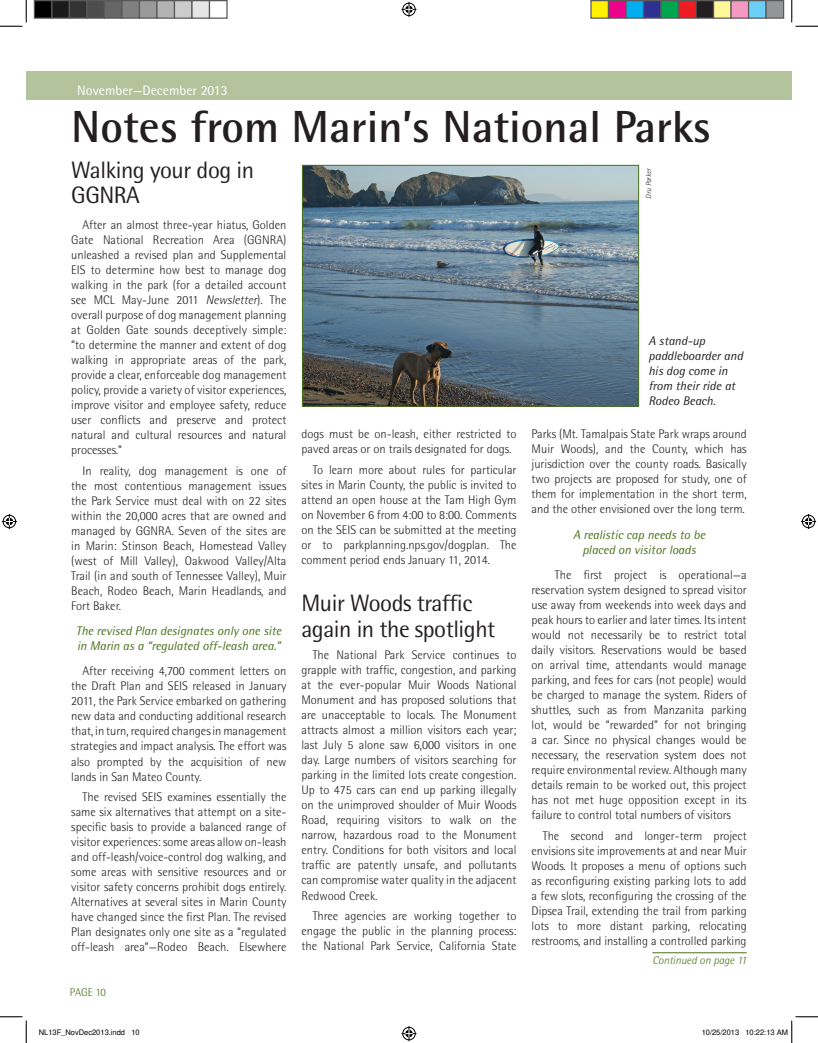
<style>
.page{position:relative;width:818px;height:1043px;background:#fff}
.page>*{position:absolute;margin:0;border:0;box-sizing:border-box;transform-origin:0 0}
.t1{font:700 45px "Rotis Semi Sans Std";color:#231f20}
.t2{font:23.75px/25px "Rotis Semi Sans Std";letter-spacing:-.02em;color:#231f20}
.t3{font:13.75px "Rotis Semi Sans Std";color:#fff}
.t4{font:300 12.5px/15px "Rotis Semi Sans Std";color:#231f20;text-align:justify}
.t5{font:italic 12.5px/15px "Rotis Semi Sans Std";color:#4b711c}
.t6{font:italic 12.5px/15px "Rotis Semi Sans Std";color:#231f20}
.t7{font:italic 300 11.25px "Rotis Semi Sans Std";color:#4b711c}
.t8{font:300 11.25px "Rotis Semi Sans Std";letter-spacing:-.01em;color:#4b711c}
.t9{font:7.5px "Helvetica";color:#000}
.t10{font:italic 300 7.5px "Rotis Semi Sans Std";color:#231f20}
.s1{font-style:italic}
</style>
<div class="page">
<div style="left:26px;top:71px;width:765px;height:28px;background:#b3c49c"></div>
<hr style="left:652px;top:952px;width:94px;height:1px;background:#4b711c">
<img style="left:304px;top:167px;width:333px;height:237px">
<div style="left:302px;top:165px;width:337px;height:241px;border:1px solid #4b711c"></div>
<svg style="left:0;top:0;width:27px;height:27px"></svg>
<svg style="left:0;top:1016px;width:27px;height:26px"></svg>
<svg style="left:791px;top:0;width:27px;height:27px"></svg>
<svg style="left:401px;top:2px;width:15px;height:15px"></svg>
<svg style="left:401px;top:1026px;width:15px;height:15px"></svg>
<svg style="left:2px;top:514px;width:15px;height:15px"></svg>
<svg style="left:801px;top:514px;width:15px;height:15px"></svg>
<div style="left:34px;top:1px;width:18px;height:17px;background:#000"></div>
<div style="left:34px;top:0;width:18px;height:19px;border:1px solid #595959"></div>
<div style="left:52px;top:1px;width:17px;height:17px;background:#1a1a1a"></div>
<div style="left:51px;top:0;width:19px;height:19px;border:1px solid #595959"></div>
<div style="left:69px;top:1px;width:18px;height:17px;background:#333"></div>
<div style="left:69px;top:0;width:19px;height:19px;border:1px solid #595959"></div>
<div style="left:87px;top:1px;width:17px;height:17px;background:#4d4d4d"></div>
<div style="left:86px;top:0;width:19px;height:19px;border:1px solid #595959"></div>
<div style="left:104px;top:1px;width:18px;height:17px;background:#666"></div>
<div style="left:104px;top:0;width:18px;height:19px;border:1px solid #595959"></div>
<div style="left:122px;top:1px;width:17px;height:17px;background:#808080"></div>
<div style="left:121px;top:0;width:19px;height:19px;border:1px solid #595959"></div>
<div style="left:139px;top:1px;width:18px;height:17px;background:#999"></div>
<div style="left:139px;top:0;width:19px;height:19px;border:1px solid #595959"></div>
<div style="left:157px;top:1px;width:17px;height:17px;background:#b3b3b3"></div>
<div style="left:156px;top:0;width:19px;height:19px;border:1px solid #595959"></div>
<div style="left:174px;top:1px;width:18px;height:17px;background:#ccc"></div>
<div style="left:174px;top:0;width:18px;height:19px;border:1px solid #595959"></div>
<div style="left:192px;top:1px;width:17px;height:17px;background:#e6e6e6"></div>
<div style="left:191px;top:0;width:19px;height:19px;border:1px solid #595959"></div>
<div style="left:209px;top:0;width:19px;height:19px;border:1px solid #595959"></div>
<div style="left:591px;top:1px;width:17px;height:17px;background:#fff101"></div>
<div style="left:590px;top:0;width:19px;height:19px;border:1px solid #595959"></div>
<div style="left:608px;top:1px;width:18px;height:17px;background:#ed028c"></div>
<div style="left:608px;top:0;width:18px;height:19px;border:1px solid #595959"></div>
<div style="left:626px;top:1px;width:17px;height:17px;background:#00aeef"></div>
<div style="left:625px;top:0;width:19px;height:19px;border:1px solid #595959"></div>
<div style="left:643px;top:1px;width:18px;height:17px;background:#2e3092"></div>
<div style="left:642px;top:0;width:19px;height:19px;border:1px solid #595959"></div>
<div style="left:661px;top:1px;width:17px;height:17px;background:#00a54f"></div>
<div style="left:660px;top:0;width:19px;height:19px;border:1px solid #595959"></div>
<div style="left:678px;top:1px;width:18px;height:17px;background:#ee1d23"></div>
<div style="left:678px;top:0;width:18px;height:19px;border:1px solid #595959"></div>
<div style="left:696px;top:1px;width:17px;height:17px;background:#231f20"></div>
<div style="left:695px;top:0;width:19px;height:19px;border:1px solid #595959"></div>
<div style="left:713px;top:1px;width:18px;height:17px;background:#fff79a"></div>
<div style="left:712px;top:0;width:19px;height:19px;border:1px solid #595959"></div>
<div style="left:731px;top:1px;width:17px;height:17px;background:#f499c2"></div>
<div style="left:730px;top:0;width:19px;height:19px;border:1px solid #595959"></div>
<div style="left:748px;top:1px;width:18px;height:17px;background:#6bcff6"></div>
<div style="left:748px;top:0;width:18px;height:19px;border:1px solid #595959"></div>
<div style="left:766px;top:1px;width:17px;height:17px;background:#939598"></div>
<div style="left:765px;top:0;width:19px;height:19px;border:1px solid #595959"></div>
<svg style="left:791px;top:1016px;width:27px;height:26px"></svg>
<p class="t3" style="left:77px;top:82px;width:152px">November—December 2013</p>
<h1 class="t1" style="left:71px;top:99px;width:641px">Notes from Marin’s National Parks</h1>
<h2 class="t2" style="left:71px;top:157px;width:184px">Walking your dog in<br>GGNRA</h2>
<p class="t4" style="left:71px;top:217px;width:217px;text-indent:11px">After an almost three-year hiatus, Golden Gate National Recreation Area (GGNRA) unleashed a revised plan and Supplemental EIS to determine how best to manage dog walking in the park (for a detailed account see MCL May-June 2011 <span class="s1">Newsletter</span>). The overall purpose of dog management planning at Golden Gate sounds deceptively simple: “to determine the manner and extent of dog walking in appropriate areas of the park, provide a clear, enforceable dog management policy, provide a variety of visitor experiences, improve visitor and employee safety, reduce user conflicts and preserve and protect natural and cultural resources and natural processes.”</p>
<p class="t4" style="left:71px;top:463px;width:217px;text-indent:11px">In reality, dog management is one of the most contentious management issues the Park Service must deal with on 22 sites within the 20,000 acres that are owned and managed by GGNRA. Seven of the sites are in Marin: Stinson Beach, Homestead Valley (west of Mill Valley), Oakwood Valley/Alta Trail (in and south of Tennessee Valley), Muir Beach, Rodeo Beach, Marin Headlands, and Fort Baker.</p>
<p class="t10" style="left:644px;top:199px;width:32px;rotate:-90deg">Dru Parker</p>
<p class="t6" style="left:648px;top:332px;width:96px">A stand-up paddleboarder and his dog come in from their ride at<br>Rodeo Beach.</p>
<p class="t4" style="left:531px;top:426px;width:217px">Parks (Mt. Tamalpais State Park wraps around Muir Woods), and the County, which has jurisdiction over the county roads. Basically two projects are proposed for study, one of them for implementation in the short term, and the other envisioned over the long term.</p>
<p class="t4" style="left:301px;top:426px;width:217px">dogs must be on-leash, either restricted to paved areas or on trails designated for dogs.</p>
<p class="t4" style="left:301px;top:462px;width:217px;text-indent:11px">To learn more about rules for particular sites in Marin County, the public is invited to attend an open house at the Tam High Gym on November 6 from 4:00 to 8:00. Comments on the SEIS can be submitted at the meeting or to parkplanning.nps.gov/dogplan. The comment period ends January 11, 2014.</p>
<h2 class="t2" style="left:301px;top:590px;width:195px">Muir Woods traffic again in the spotlight</h2>
<p class="t4" style="left:301px;top:647px;width:217px;text-indent:11px">The National Park Service continues to grapple with traffic, congestion, and parking at the ever-popular Muir Woods National Monument and has proposed solutions that are unacceptable to locals. The Monument attracts almost a million visitors each year; last July 5 alone saw 6,000 visitors in one day. Large numbers of visitors searching for parking in the limited lots create congestion.<br>Up to 475 cars can end up parking illegally on the unimproved shoulder of Muir Woods Road, requiring visitors to walk on the narrow, hazardous road to the Monument entry. Conditions for both visitors and local traffic are patently unsafe, and pollutants can compromise water quality in the adjacent Redwood Creek.</p>
<p class="t4" style="left:301px;top:908px;width:216px;text-indent:11px">Three agencies are working together to engage the public in the planning process: the National Park Service, California State</p>
<p class="t5" style="left:573px;top:527px;width:134px;text-align:center">A realistic cap needs to be placed on visitor loads</p>
<p class="t4" style="left:531px;top:567px;width:217px;text-indent:23px">The first project is operational—a reservation system designed to spread visitor use away from weekends into week days and peak hours to earlier and later times. Its intent would not necessarily be to restrict total daily visitors. Reservations would be based on arrival time, attendants would manage parking, and fees for cars (not people) would be charged to manage the system. Riders of shuttles, such as from Manzanita parking lot, would be “rewarded” for not bringing a car. Since no physical changes would be necessary, the reservation system does not require environmental review. Although many details remain to be worked out, this project has not met huge opposition except in its failure to control total numbers of visitors</p>
<p class="t4" style="left:531px;top:828px;width:217px;text-indent:11px">The second and longer-term project envisions site improvements at and near Muir Woods. It proposes a menu of options such as reconfiguring existing parking lots to add a few slots, reconfiguring the crossing of the Dipsea Trail, extending the trail from parking lots to more distant parking, relocating restrooms, and installing a controlled parking</p>
<p class="t7" style="left:652px;top:953px;width:96px">Continued on page 11</p>
<p class="t5" style="left:76px;top:623px;width:207px">The revised Plan designates only one site in Marin as a “regulated off-leash area.”</p>
<p class="t4" style="left:71px;top:663px;width:217px;text-indent:11px">After receiving 4,700 comment letters on the Draft Plan and SEIS released in January 2011, the Park Service embarked on gathering new data and conducting additional research that, in turn, required changes in management strategies and impact analysis. The effort was also prompted by the acquisition of new lands in San Mateo County.</p>
<p class="t4" style="left:71px;top:789px;width:217px;text-indent:11px">The revised SEIS examines essentially the same six alternatives that attempt on a site&shy;specific basis to provide a balanced range of visitor experiences: some areas allow on-leash and off-leash/voice-control dog walking, and some areas with sensitive resources and or visitor safety concerns prohibit dogs entirely.<br>Alternatives at several sites in Marin County have changed since the first Plan. The revised Plan designates only one site as a “regulated off-leash area”—Rodeo Beach. Elsewhere</p>
<p class="t8" style="left:70px;top:985px;width:38px">PAGE 10</p>
<p class="t9" style="left:39px;top:1028px;width:102px">NL13F_NovDec2013.indd 10</p>
<p class="t9" style="left:701px;top:1028px;width:88px">10/25/2013 10:22:13 AM</p>
</div>
